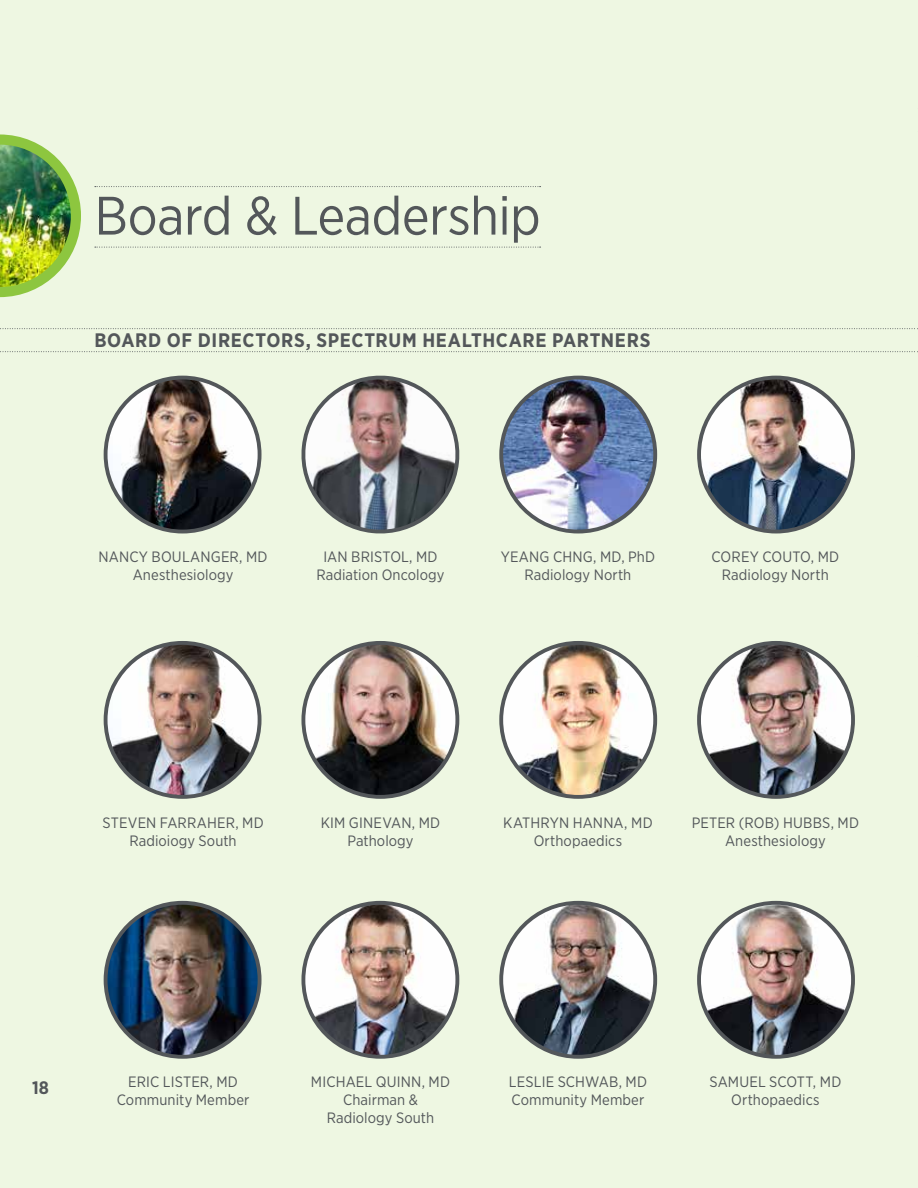
<style>
.page{position:relative;width:918px;height:1188px;background:#eef7e2}
.page>*{position:absolute;margin:0;border:0;box-sizing:border-box;transform-origin:0 0}
.t1{font:54px "Gotham Narrow";letter-spacing:-.01em;color:#53575a}
.t2{font:700 19.5px "Gotham Narrow";letter-spacing:.03em;color:#53575a}
.t3{font:700 18px "Gotham Narrow";color:#53575a}
.t4{font:15px/18px "Gotham Narrow";letter-spacing:.01em;color:#53575a;text-align:center}
</style>
<div class="page">
<svg style="left:95px;top:186px;width:446px;height:1px"></svg>
<svg style="left:95px;top:247px;width:446px;height:1px"></svg>
<img style="left:0;top:134px;width:81px;height:163px">
<img style="left:106px;top:643px;width:154px;height:154px;border-radius:77px">
<div style="left:104px;top:641px;width:158px;height:158px;border:4px solid #53575a;border-radius:50%"></div>
<img style="left:303px;top:643px;width:154px;height:154px;border-radius:77px">
<div style="left:301px;top:641px;width:158px;height:158px;border:4px solid #53575a;border-radius:50%"></div>
<img style="left:699px;top:643px;width:154px;height:154px;border-radius:77px">
<div style="left:697px;top:641px;width:158px;height:158px;border:4px solid #53575a;border-radius:50%"></div>
<img style="left:501px;top:643px;width:154px;height:154px;border-radius:77px">
<div style="left:499px;top:641px;width:158px;height:158px;border:4px solid #53575a;border-radius:50%"></div>
<img style="left:699px;top:903px;width:154px;height:154px;border-radius:77px">
<div style="left:697px;top:901px;width:158px;height:158px;border:4px solid #53575a;border-radius:50%"></div>
<img style="left:303px;top:903px;width:154px;height:154px;border-radius:77px">
<div style="left:301px;top:901px;width:158px;height:158px;border:4px solid #53575a;border-radius:50%"></div>
<img style="left:106px;top:903px;width:154px;height:154px;border-radius:77px">
<div style="left:104px;top:901px;width:158px;height:158px;border:4px solid #53575a;border-radius:50%"></div>
<img style="left:501px;top:903px;width:154px;height:154px;border-radius:77px">
<div style="left:499px;top:901px;width:158px;height:158px;border:4px solid #53575a;border-radius:50%"></div>
<img style="left:301px;top:375px;width:159px;height:159px">
<img style="left:106px;top:378px;width:154px;height:154px;border-radius:77px">
<div style="left:104px;top:376px;width:158px;height:157px;border:4px solid #53575a;border-radius:50%"></div>
<img style="left:699px;top:378px;width:154px;height:154px;border-radius:77px">
<div style="left:697px;top:376px;width:158px;height:157px;border:4px solid #53575a;border-radius:50%"></div>
<img style="left:501px;top:378px;width:154px;height:154px;border-radius:77px">
<div style="left:499px;top:376px;width:158px;height:157px;border:4px solid #53575a;border-radius:50%"></div>
<svg style="left:0;top:328px;width:918px;height:1px"></svg>
<svg style="left:0;top:351px;width:918px;height:1px"></svg>
<h1 class="t1" style="left:94px;top:182px;width:448px">Board &amp; Leadership</h1>
<h2 class="t2" style="left:94px;top:328px;width:557px">BOARD OF DIRECTORS, SPECTRUM HEALTHCARE PARTNERS</h2>
<p class="t4" style="left:99px;top:547px;width:171px">NANCY BOULANGER, MD<br>Anesthesiology</p>
<p class="t4" style="left:317px;top:547px;width:129px">IAN BRISTOL, MD<br>Radiation Oncology</p>
<p class="t4" style="left:501px;top:547px;width:156px">YEANG CHNG, MD, PhD<br>Radiology North</p>
<p class="t4" style="left:712px;top:547px;width:129px">COREY COUTO, MD<br>Radiology North</p>
<p class="t4" style="left:102px;top:813px;width:163px">STEVEN FARRAHER, MD<br>Radioiogy South</p>
<p class="t4" style="left:321px;top:813px;width:121px">KIM GINEVAN, MD<br>Pathology</p>
<p class="t4" style="left:503px;top:813px;width:151px">KATHRYN HANNA, MD<br>Orthopaedics</p>
<p class="t4" style="left:692px;top:813px;width:169px">PETER (ROB) HUBBS, MD<br>Anesthesiology</p>
<p class="t3" style="left:32px;top:1077px;width:18px">18</p>
<p class="t4" style="left:117px;top:1073px;width:134px">ERIC LISTER, MD<br>Community Member</p>
<p class="t4" style="left:311px;top:1073px;width:141px">MICHAEL QUINN, MD<br>Chairman &amp;<br>Radiology South</p>
<p class="t4" style="left:509px;top:1073px;width:140px;text-align:left">LESLIE SCHWAB, MD<br>Community Member</p>
<p class="t4" style="left:709px;top:1073px;width:133px">SAMUEL SCOTT, MD<br>Orthopaedics</p>
</div>
